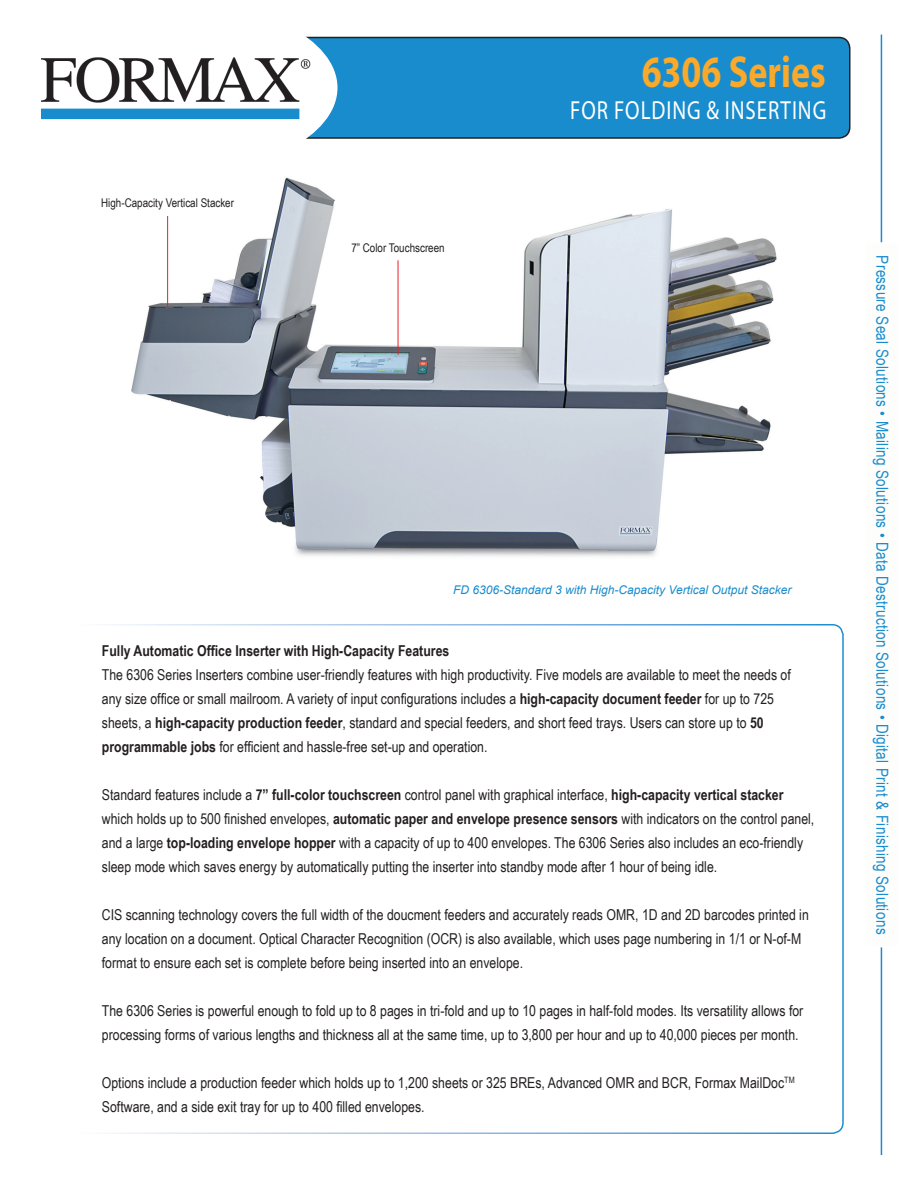
<style>
.page{position:relative;width:918px;height:1188px;background:#fff}
.page>*{position:absolute;margin:0;border:0;box-sizing:border-box;transform-origin:0 0}
.t1{font:700 45px "Myriad Pro";color:#faa92a;scale:.8 1}
.t2{font:26.25px "Myriad Pro";letter-spacing:.045em;color:#fff;scale:.8 1}
.t3{font:16.5px "Arial Narrow";letter-spacing:.02em;color:#198ccd}
.t4{font:15px/24px "Arial Narrow";color:#231f20}
.t5{font:700 15px "Arial Narrow";color:#231f20}
.t6{font:italic 12px "Arial";color:#198ccd}
.t7{font:12px "Arial Narrow";color:#231f20}
.s1{font-weight:700}
</style>
<div class="page">
<img style="left:131px;top:177px;width:646px;height:380px">
<div style="left:43px;top:38px;width:807px;height:100px;background:#198ccd;border-radius:11px"></div>
<div style="left:42px;top:37px;width:809px;height:102px;border:2px solid #231f20;border-radius:11px"></div>
<div style="left:0;top:0;width:338px;height:176px;background:#fff;border-radius:50%"></div>
<img style="left:41px;top:57px;width:270px;height:63px">
<hr style="left:881px;top:35px;width:1px;height:1120px;background:#198ccd">
<div style="left:864px;top:242px;width:35px;height:705px;background:#fdfefc"></div>
<hr style="left:167px;top:216px;width:1px;height:94px;background:#ee1d23">
<hr style="left:398px;top:260px;width:1px;height:95px;background:#ee1d23">
<p class="t1" style="left:642px;top:42px;width:232px">6306 Series</p>
<p class="t7" style="left:101px;top:194px;width:134px">High-Capacity Vertical Stacker</p>
<p class="t7" style="left:351px;top:239px;width:95px">7” Color Touchscreen</p>
<p class="t2" style="left:570px;top:94px;width:322px">FOR FOLDING &amp; INSERTING</p>
<p class="t6" style="left:453px;top:582px;width:340px">FD 6306-Standard 3 with High-Capacity Vertical Output Stacker</p>
<p class="t5" style="left:102px;top:639px;width:349px">Fully Automatic Office Inserter with High-Capacity Features</p>
<p class="t4" style="left:102px;top:662px;width:690px">The 6306 Series Inserters combine user-friendly features with high productivity. Five models are available to meet the needs of</p>
<p class="t4" style="left:102px;top:686px;width:674px">any size office or small mailroom. A variety of input configurations includes a <span class="s1">high-capacity document feeder</span> for up to 725 sheets, a <span class="s1">high-capacity production feeder</span>, standard and special feeders, and short feed trays. Users can store up to <span class="s1">50 programmable jobs</span> for efficient and hassle-free set-up and operation.</p>
<p class="t4" style="left:102px;top:782px;width:714px">Standard features include a <span class="s1">7” full-color touchscreen</span> control panel with graphical interface, <span class="s1">high-capacity vertical stacker </span>which holds up to 500 finished envelopes, <span class="s1">automatic paper and envelope presence sensors</span> with indicators on the control panel, and a large <span class="s1">top-loading envelope hopper</span> with a capacity of up to 400 envelopes. The 6306 Series also includes an eco-friendly sleep mode which saves energy by automatically putting the inserter into standby mode after 1 hour of being idle.</p>
<p class="t4" style="left:102px;top:902px;width:708px">CIS scanning technology covers the full width of the doucment feeders and accurately reads OMR, 1D and 2D barcodes printed in any location on a document. Optical Character Recognition (OCR) is also available, which uses page numbering in 1/1 or N-of-M format to ensure each set is complete before being inserted into an envelope.</p>
<p class="t4" style="left:102px;top:998px;width:703px">The 6306 Series is powerful enough to fold up to 8 pages in tri-fold and up to 10 pages in half-fold modes. Its versatility allows for processing forms of various lengths and thickness all at the same time, up to 3,800 per hour and up to 40,000 pieces per month.</p>
<p class="t4" style="left:102px;top:1070px;width:694px">Options include a production feeder which holds up to 1,200 sheets or 325 BREs, Advanced OMR and BCR, Formax MailDoc<sup>TM<br></sup>Software, and a side exit tray for up to 400 filled envelopes.</p>
<p class="t3" style="left:895px;top:255px;width:680px;rotate:90deg">Pressure Seal Solutions • Mailing Solutions • Data Destruction Solutions • Digital Print &amp; Finishing Solutions</p>
</div>
